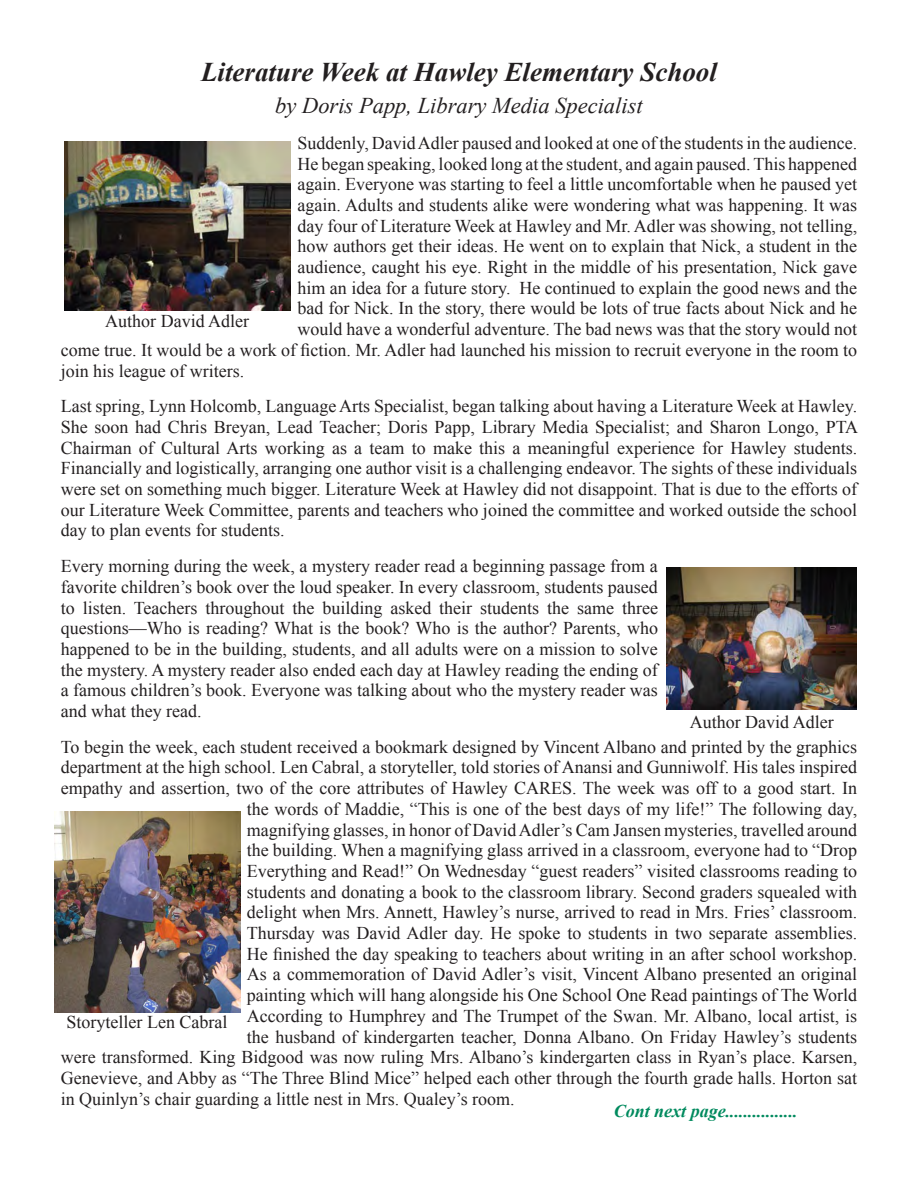
<style>
.page{position:relative;width:918px;height:1188px;background:#fff}
.page>*{position:absolute;margin:0;border:0;box-sizing:border-box;transform-origin:0 0}
.t1{font:italic 700 27px "Times New Roman";color:#231f20}
.t2{font:italic 22.5px "Times New Roman";color:#231f20}
.t3{font:18px/20.7px "Times New Roman";color:#231f20;text-align:justify}
.t4{font:italic 700 18px "Times New Roman";color:#008a5e}
</style>
<div class="page">
<img style="left:667px;top:568px;width:190px;height:142px">
<img style="left:54px;top:812px;width:186px;height:200px">
<img style="left:65px;top:142px;width:226px;height:168px">
<p class="t1" style="left:201px;top:53px;width:517px">Literature Week at Hawley Elementary School</p>
<p class="t2" style="left:275px;top:90px;width:369px">by Doris Papp, Library Media Specialist</p>
<p class="t3" style="left:298px;top:132px;width:561px">Suddenly, David Adler paused and looked at one of the students in the audience.</p>
<p class="t3" style="left:298px;top:153px;width:561px">He began speaking, looked long at the student, and again paused. This happened</p>
<p class="t3" style="left:298px;top:174px;width:561px">again. Everyone was starting to feel a little uncomfortable when he paused yet</p>
<p class="t3" style="left:298px;top:194px;width:561px">again. Adults and students alike were wondering what was happening. It was</p>
<p class="t3" style="left:298px;top:215px;width:561px">day four of Literature Week at Hawley and Mr. Adler was showing, not telling,</p>
<p class="t3" style="left:298px;top:236px;width:561px">how authors get their ideas. He went on to explain that Nick, a student in the</p>
<p class="t3" style="left:298px;top:256px;width:561px">audience, caught his eye. Right in the middle of his presentation, Nick gave</p>
<p class="t3" style="left:298px;top:277px;width:561px">him an idea for a future story. He continued to explain the good news and the</p>
<p class="t3" style="left:298px;top:298px;width:561px">bad for Nick. In the story, there would be lots of true facts about Nick and he</p>
<p class="t3" style="left:298px;top:319px;width:561px">would have a wonderful adventure. The bad news was that the story would not</p>
<p class="t3" style="left:61px;top:339px;width:798px">come true. It would be a work of fiction. Mr. Adler had launched his mission to recruit everyone in the room to</p>
<p class="t3" style="left:61px;top:360px;width:185px">join his league of writers.</p>
<p class="t3" style="left:61px;top:396px;width:799px">Last spring, Lynn Holcomb, Language Arts Specialist, began talking about having a Literature Week at Hawley.<br>She soon had Chris Breyan, Lead Teacher; Doris Papp, Library Media Specialist; and Sharon Longo, PTA Chairman of Cultural Arts working as a team to make this a meaningful experience for Hawley students.<br>Financially and logistically, arranging one author visit is a challenging endeavor. The sights of these individuals were set on something much bigger. Literature Week at Hawley did not disappoint. That is due to the efforts of our Literature Week Committee, parents and teachers who joined the committee and worked outside the school day to plan events for students.</p>
<p class="t3" style="left:61px;top:555px;width:599px">Every morning during the week, a mystery reader read a beginning passage from a favorite children’s book over the loud speaker. In every classroom, students paused to listen. Teachers throughout the building asked their students the same three questions—Who is reading? What is the book? Who is the author? Parents, who happened to be in the building, students, and all adults were on a mission to solve the mystery. A mystery reader also ended each day at Hawley reading the ending of a famous children’s book. Everyone was talking about who the mystery reader was and what they read.</p>
<p class="t3" style="left:61px;top:736px;width:798px">To begin the week, each student received a bookmark designed by Vincent Albano and printed by the graphics</p>
<p class="t3" style="left:61px;top:757px;width:798px">department at the high school. Len Cabral, a storyteller, told stories of Anansi and Gunniwolf. His tales inspired</p>
<p class="t3" style="left:61px;top:777px;width:798px">empathy and assertion, two of the core attributes of Hawley CARES. The week was off to a good start. In</p>
<p class="t3" style="left:247px;top:798px;width:612px">the words of Maddie, “This is one of the best days of my life!” The following day,</p>
<p class="t3" style="left:247px;top:819px;width:612px">magnifying glasses, in honor of David Adler’s Cam Jansen mysteries, travelled around</p>
<p class="t3" style="left:247px;top:840px;width:612px">the building. When a magnifying glass arrived in a classroom, everyone had to “Drop</p>
<p class="t3" style="left:247px;top:860px;width:612px">Everything and Read!” On Wednesday “guest readers” visited classrooms reading to</p>
<p class="t3" style="left:247px;top:881px;width:612px">students and donating a book to the classroom library. Second graders squealed with</p>
<p class="t3" style="left:247px;top:902px;width:612px">delight when Mrs. Annett, Hawley’s nurse, arrived to read in Mrs. Fries’ classroom.</p>
<p class="t3" style="left:247px;top:922px;width:612px">Thursday was David Adler day. He spoke to students in two separate assemblies.</p>
<p class="t3" style="left:247px;top:943px;width:612px">He finished the day speaking to teachers about writing in an after school workshop.</p>
<p class="t3" style="left:247px;top:964px;width:612px">As a commemoration of David Adler’s visit, Vincent Albano presented an original</p>
<p class="t3" style="left:247px;top:984px;width:612px">painting which will hang alongside his One School One Read paintings of The World</p>
<p class="t3" style="left:247px;top:1005px;width:612px">According to Humphrey and The Trumpet of the Swan. Mr. Albano, local artist, is</p>
<p class="t3" style="left:247px;top:1026px;width:612px">the husband of kindergarten teacher, Donna Albano. On Friday Hawley’s students</p>
<p class="t3" style="left:61px;top:1047px;width:798px">were transformed. King Bidgood was now ruling Mrs. Albano’s kindergarten class in Ryan’s place. Karsen,</p>
<p class="t3" style="left:61px;top:1067px;width:798px">Genevieve, and Abby as “The Three Blind Mice” helped each other through the fourth grade halls. Horton sat</p>
<p class="t3" style="left:61px;top:1088px;width:455px">in Quinlyn’s chair guarding a little nest in Mrs. Qualey’s room.</p>
<p class="t3" style="left:105px;top:310px;width:145px">Author David Adler</p>
<p class="t3" style="left:690px;top:711px;width:145px">Author David Adler</p>
<p class="t3" style="left:67px;top:1011px;width:162px">Storyteller Len Cabral</p>
<p class="t4" style="left:614px;top:1098px;width:186px">Cont next page................</p>
</div>
